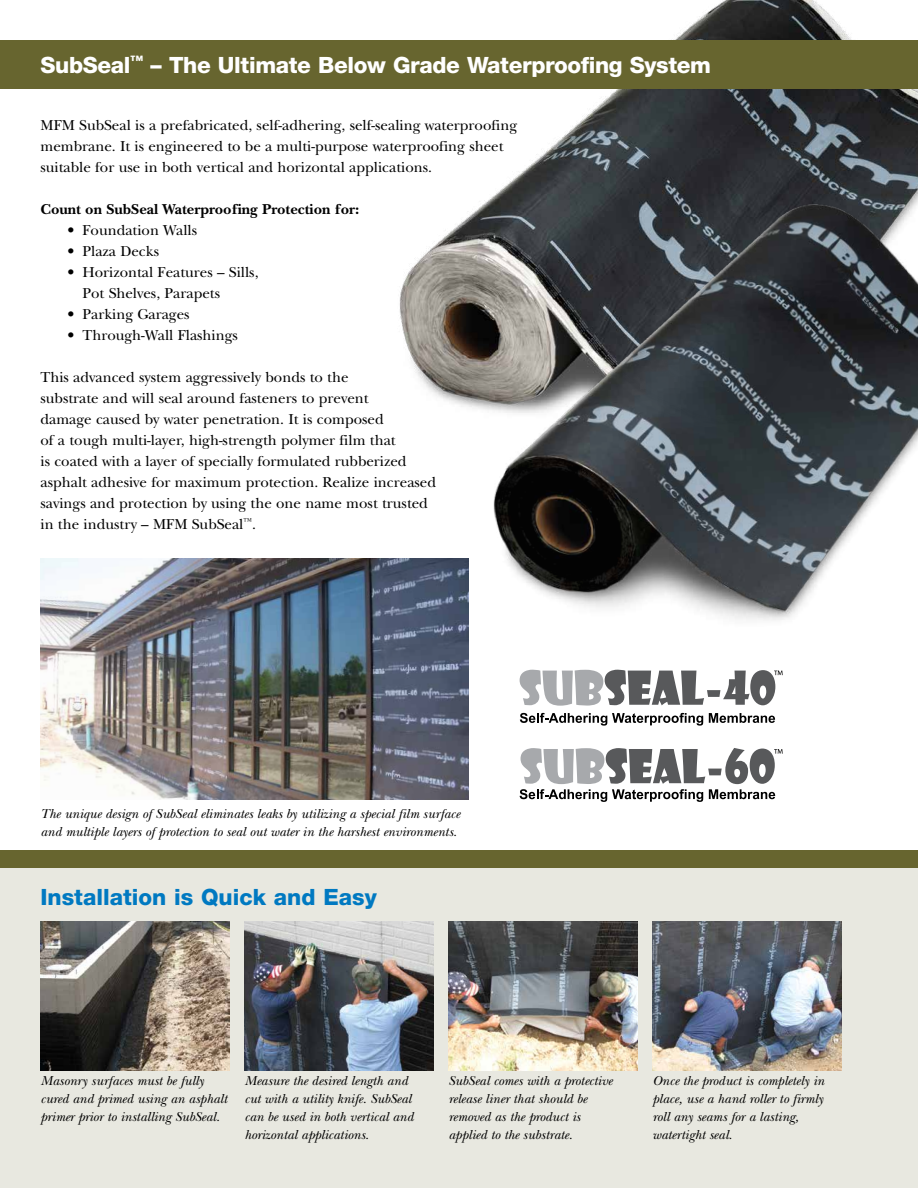
<style>
.page{position:relative;width:918px;height:1188px;background:#fff}
.page>*{position:absolute;margin:0;border:0;box-sizing:border-box;transform-origin:0 0}
.t1{font:800 22.5px "Helvetica Neue";letter-spacing:-.015em;color:#fff}
.t2{font:800 22.5px "Helvetica Neue";color:#0079c1}
.t3{font:15px/21px "New Baskerville";color:#000}
.t4{font:700 15px "New Baskerville";color:#000}
.t5{font:italic 13.5px/18px "New Baskerville";color:#000}
</style>
<div class="page">
<img style="left:399px;top:0;width:519px;height:403px">
<img style="left:453px;top:121px;width:465px;height:499px">
<div style="left:0;top:853px;width:918px;height:335px;background:#e8e8e0"></div>
<div style="left:0;top:40px;width:918px;height:49px;background:#67652f"></div>
<div style="left:0;top:850px;width:918px;height:18px;background:#67652f"></div>
<img style="left:40px;top:922px;width:190px;height:149px">
<img style="left:244px;top:922px;width:189px;height:149px">
<img style="left:448px;top:922px;width:189px;height:149px">
<img style="left:652px;top:922px;width:189px;height:149px">
<img style="left:40px;top:559px;width:429px;height:240px">
<svg style="left:520px;top:713px;width:183px;height:13px"></svg>
<svg style="left:709px;top:713px;width:66px;height:10px"></svg>
<svg style="left:520px;top:670px;width:263px;height:36px"></svg>
<svg style="left:520px;top:748px;width:263px;height:54px"></svg>
<h1 class="t1" style="left:40px;top:51px;width:672px">SubSeal<sup>™</sup> – The Ultimate Below Grade Waterproofing System</h1>
<p class="t3" style="left:40px;top:115px;width:478px">MFM SubSeal is a prefabricated, self-adhering, self-sealing waterproofing membrane. It is engineered to be a multi-purpose waterproofing sheet suitable for use in both vertical and horizontal applications.</p>
<p class="t4" style="left:40px;top:201px;width:320px">Count on SubSeal Waterproofing Protection for:</p>
<p class="t3" style="left:68px;top:220px;width:131px">• Foundation Walls</p>
<p class="t3" style="left:68px;top:241px;width:93px">• Plaza Decks</p>
<p class="t3" style="left:82px;top:262px;width:178px;text-indent:-15px">• Horizontal Features – Sills,<br>Pot Shelves, Parapets</p>
<p class="t3" style="left:67px;top:304px;width:124px">• Parking Garages</p>
<p class="t3" style="left:67px;top:325px;width:172px">• Through-Wall Flashings</p>
<p class="t3" style="left:40px;top:367px;width:397px">This advanced system aggressively bonds to the<br>substrate and will seal around fasteners to prevent<br>damage caused by water penetration. It is composed<br>of a tough multi-layer, high-strength polymer film that<br>is coated with a layer of specially formulated rubberized asphalt adhesive for maximum protection. Realize increased savings and protection by using the one name most trusted in the industry – MFM SubSeal<sup>™</sup>.</p>
<p class="t5" style="left:40px;top:805px;width:421px">The unique design of SubSeal eliminates leaks by utilizing a special film surface and multiple layers of protection to seal out water in the harshest environments.</p>
<h1 class="t2" style="left:40px;top:884px;width:338px">Installation is Quick and Easy</h1>
<p class="t5" style="left:40px;top:1072px;width:188px">Masonry surfaces must be fully cured and primed using an asphalt primer prior to installing SubSeal.</p>
<p class="t5" style="left:244px;top:1072px;width:171px">Measure the desired length and cut with a utility knife. SubSeal can be used in both vertical and horizontal applications.</p>
<p class="t5" style="left:448px;top:1072px;width:165px">SubSeal comes with a protective release liner that should be removed as the product is applied to the substrate.</p>
<p class="t5" style="left:652px;top:1072px;width:173px">Once the product is completely in place, use a hand roller to firmly roll any seams for a lasting, watertight seal.</p>
</div>
